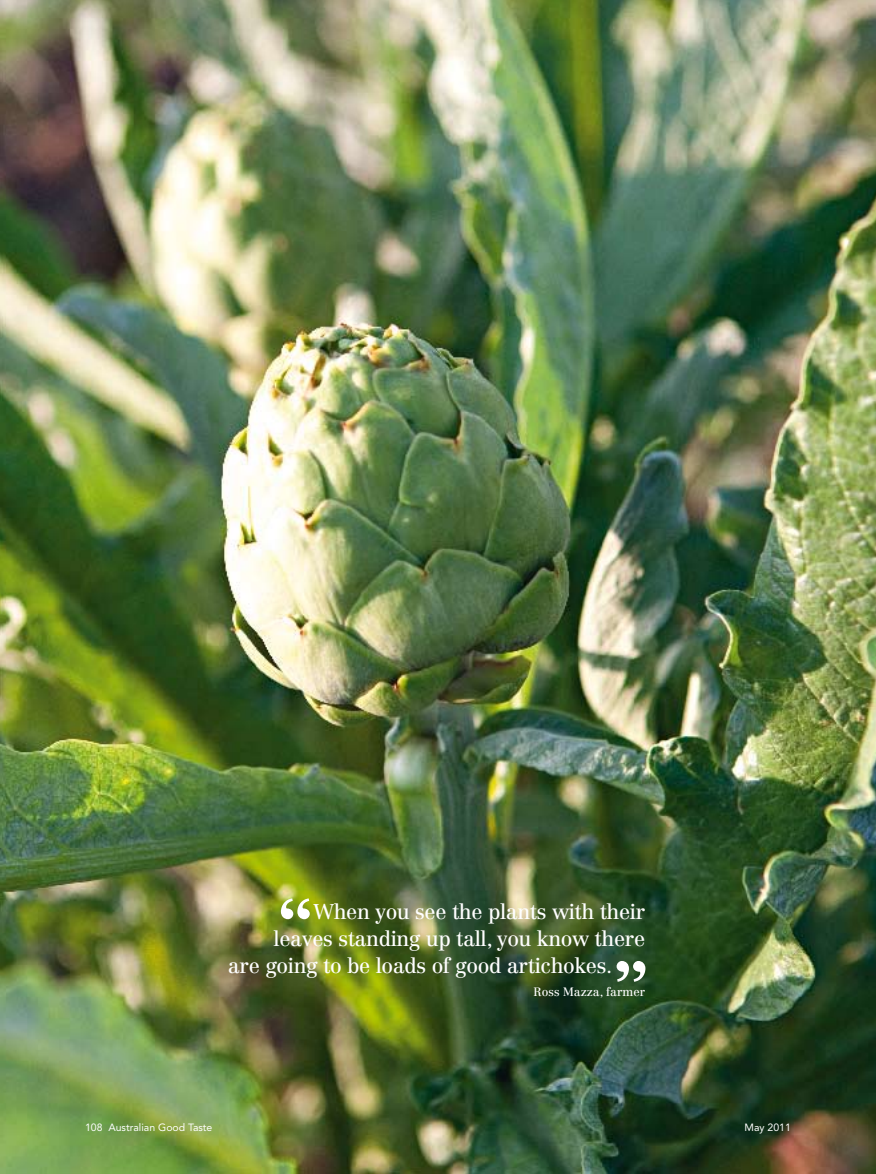
<style>
.page{position:relative;width:876px;height:1174px;background:#fff}
.page>*{position:absolute;margin:0;border:0;box-sizing:border-box;transform-origin:0 0}
.t1{font:21px "Centennial LT Std";letter-spacing:-.02em;color:#fff}
.t2{font:12px "Centennial LT Std";color:#fff}
.t3{font:10.5px "Avenir LT Std";color:#fff}
</style>
<div class="page">
<img style="left:0;top:0;width:876px;height:1174px">
<svg style="left:281px;top:898px;width:29px;height:21px"></svg>
<svg style="left:617px;top:961px;width:28px;height:20px"></svg>
<p class="t1" style="left:314px;top:899px;width:333px">When you see the plants with their</p>
<p class="t1" style="left:274px;top:926px;width:373px">leaves standing up tall, you know there</p>
<p class="t1" style="left:228px;top:953px;width:386px">are going to be loads of good artichokes.</p>
<p class="t2" style="left:534px;top:984px;width:113px">Ross Mazza, farmer</p>
<p class="t3" style="left:85px;top:1121px;width:129px">108 Australian Good Taste</p>
<p class="t3" style="left:745px;top:1121px;width:48px">May 2011</p>
</div>
